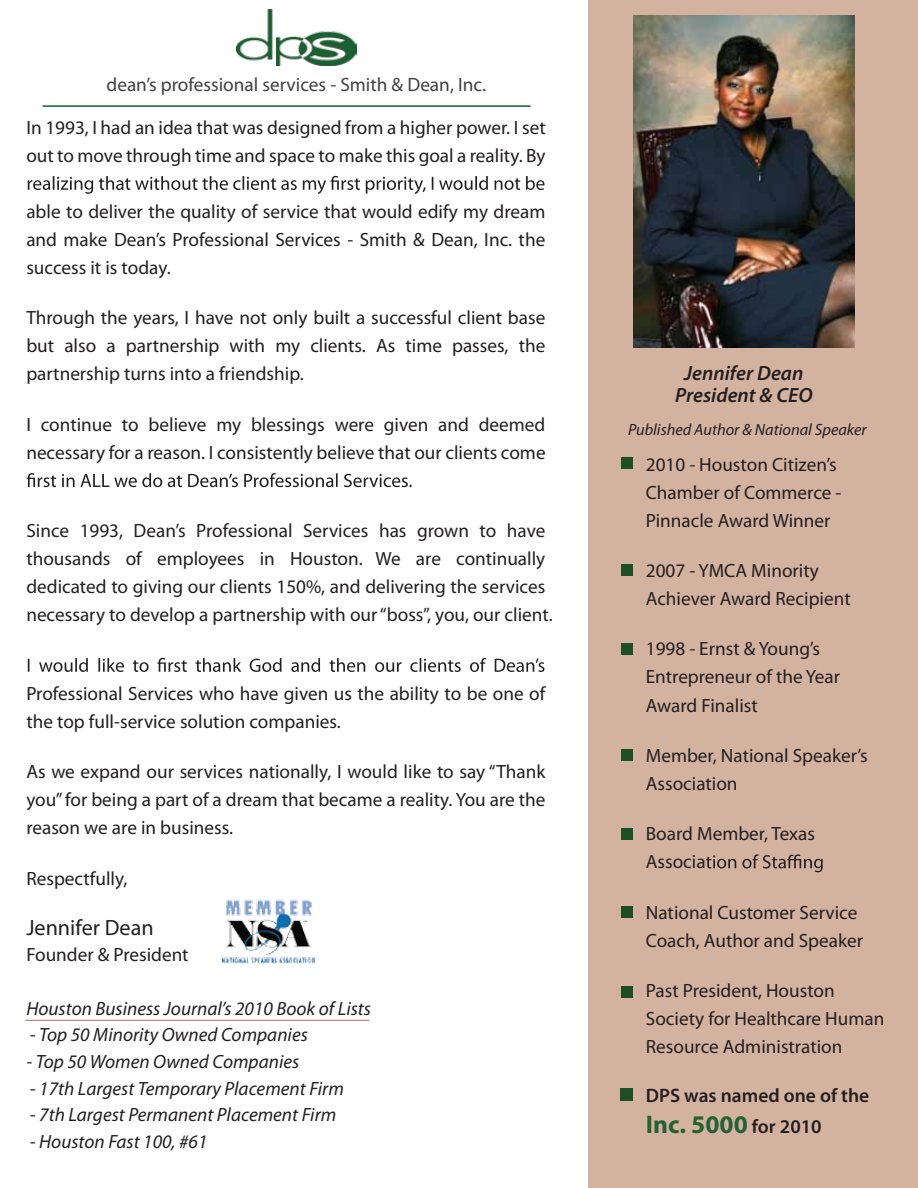
<style>
.page{position:relative;width:918px;height:1188px;background:#fff}
.page>*{position:absolute;margin:0;border:0;box-sizing:border-box;transform-origin:0 0}
.t1{font:700 25.5px "Myriad Pro";color:#266231}
.t2{font:22.2px "Myriad Pro";color:#231f20}
.t3{font:italic 600 20.7px/21.8px "Myriad Pro";color:#231f20;text-align:center}
.t4{font:600 19.5px "Myriad Pro";color:#231f20}
.t5{font:19.35px "Myriad Pro";color:#414042}
.t6{font:19.2px/28px "Myriad Pro";color:#231f20}
.t7{font:italic 19.2px "Myriad Pro";color:#231f20}
.t8{font:italic 16.2px "Myriad Pro";color:#231f20}
.s1{font-weight:600;font-size:19.5px;color:#231f20}
</style>
<div class="page">
<div style="left:588px;top:0;width:330px;height:1188px;background:#d4b2a0"></div>
<img style="left:236px;top:9px;width:120px;height:57px">
<svg style="left:706px;top:854px;width:117px;height:18px"></svg>
<div style="left:621px;top:457px;width:12px;height:12px;background:#1d4e26"></div>
<div style="left:621px;top:564px;width:12px;height:12px;background:#1d4e26"></div>
<div style="left:621px;top:643px;width:12px;height:12px;background:#1d4e26"></div>
<div style="left:621px;top:749px;width:12px;height:12px;background:#1d4e26"></div>
<div style="left:621px;top:828px;width:12px;height:11px;background:#1d4e26"></div>
<div style="left:621px;top:906px;width:12px;height:12px;background:#1d4e26"></div>
<div style="left:621px;top:986px;width:12px;height:12px;background:#1d4e26"></div>
<svg style="left:28px;top:176px;width:517px;height:18px"></svg>
<svg style="left:27px;top:473px;width:385px;height:14px"></svg>
<svg style="left:28px;top:658px;width:516px;height:14px"></svg>
<hr style="left:43px;top:105px;width:488px;height:2px;background:#006838">
<img style="left:634px;top:15px;width:221px;height:333px">
<img style="left:222px;top:899px;width:93px;height:65px">
<hr style="left:25px;top:1020px;width:344px;height:1px;background:#b06a55">
<div style="left:621px;top:1088px;width:12px;height:13px;background:#1d4e26"></div>
<p class="t5" style="left:106px;top:72px;width:381px">dean’s professional services - Smith &amp; Dean, Inc.</p>
<p class="t6" style="left:26px;top:113px;width:521px">In 1993, I had an idea that was designed from a higher power. I set out to move through time and space to make this goal a reality. By</p>
<p class="t6" style="left:26px;top:197px;width:521px;text-align:justify">able to deliver the quality of service that would edify my dream and make Dean’s Professional Services - Smith &amp; Dean, Inc. the success it is today.</p>
<p class="t6" style="left:26px;top:304px;width:521px;text-align:justify">Through the years, I have not only built a successful client base but also a partnership with my clients. As time passes, the partnership turns into a friendship.</p>
<p class="t6" style="left:26px;top:410px;width:521px">I continue to believe my blessings were given and deemed necessary for a reason. I consistently believe that our clients come</p>
<p class="t6" style="left:26px;top:516px;width:528px">Since 1993, Dean’s Professional Services has grown to have thousands of employees in Houston. We are continually dedicated to giving our clients 150%, and delivering the services necessary to develop a partnership with our“boss”, you, our client.</p>
<p class="t6" style="left:26px;top:679px;width:520px">Professional Services who have given us the ability to be one of the top full-service solution companies.</p>
<p class="t6" style="left:26px;top:757px;width:521px;text-align:justify">As we expand our services nationally, I would like to say “Thank you”for being a part of a dream that became a reality. You are the reason we are in business.</p>
<p class="t6" style="left:26px;top:864px;width:102px">Respectfully,</p>
<p class="t2" style="left:26px;top:914px;width:129px">Jennifer Dean</p>
<p class="t6" style="left:26px;top:941px;width:164px">Founder &amp; President</p>
<p class="t7" style="left:26px;top:996px;width:346px">Houston Business Journal’s 2010 Book of Lists</p>
<p class="t7" style="left:30px;top:1023px;width:280px">- Top 50 Minority Owned Companies</p>
<p class="t7" style="left:26px;top:1050px;width:274px">- Top 50 Women Owned Companies</p>
<p class="t7" style="left:30px;top:1076px;width:316px">- 17th Largest Temporary Placement Firm</p>
<p class="t7" style="left:30px;top:1103px;width:308px">- 7th Largest Permanent Placement Firm</p>
<p class="t7" style="left:30px;top:1129px;width:179px">- Houston Fast 100, #61</p>
<p class="t3" style="left:675px;top:362px;width:139px">Jennifer Dean<br>President &amp; CEO</p>
<p class="t8" style="left:628px;top:420px;width:240px">Published Author &amp; National Speaker</p>
<p class="t6" style="left:646px;top:450px;width:197px">2010 - Houston Citizen’s<br>Chamber of Commerce -<br>Pinnacle Award Winner</p>
<p class="t6" style="left:646px;top:556px;width:206px">2007 - YMCA Minority<br>Achiever Award Recipient</p>
<p class="t6" style="left:646px;top:635px;width:196px">1998 - Ernst &amp; Young’s<br>Entrepreneur of the Year<br>Award Finalist</p>
<p class="t6" style="left:646px;top:741px;width:223px">Member, National Speaker’s<br>Association</p>
<p class="t6" style="left:646px;top:819px;width:171px">Board Member, Texas<br>Associa</p>
<p class="t6" style="left:646px;top:898px;width:219px">National Customer Service<br>Coach, Author and Speaker</p>
<p class="t6" style="left:646px;top:976px;width:240px">Past President, Houston<br>Society for Healthcare Human<br>Resource Administration</p>
<p class="t4" style="left:646px;top:1083px;width:225px">DPS was named one of the</p>
<h1 class="t1" style="left:646px;top:1107px;width:177px">Inc. 5000 <span class="s1">for 2010</span></h1>
</div>
